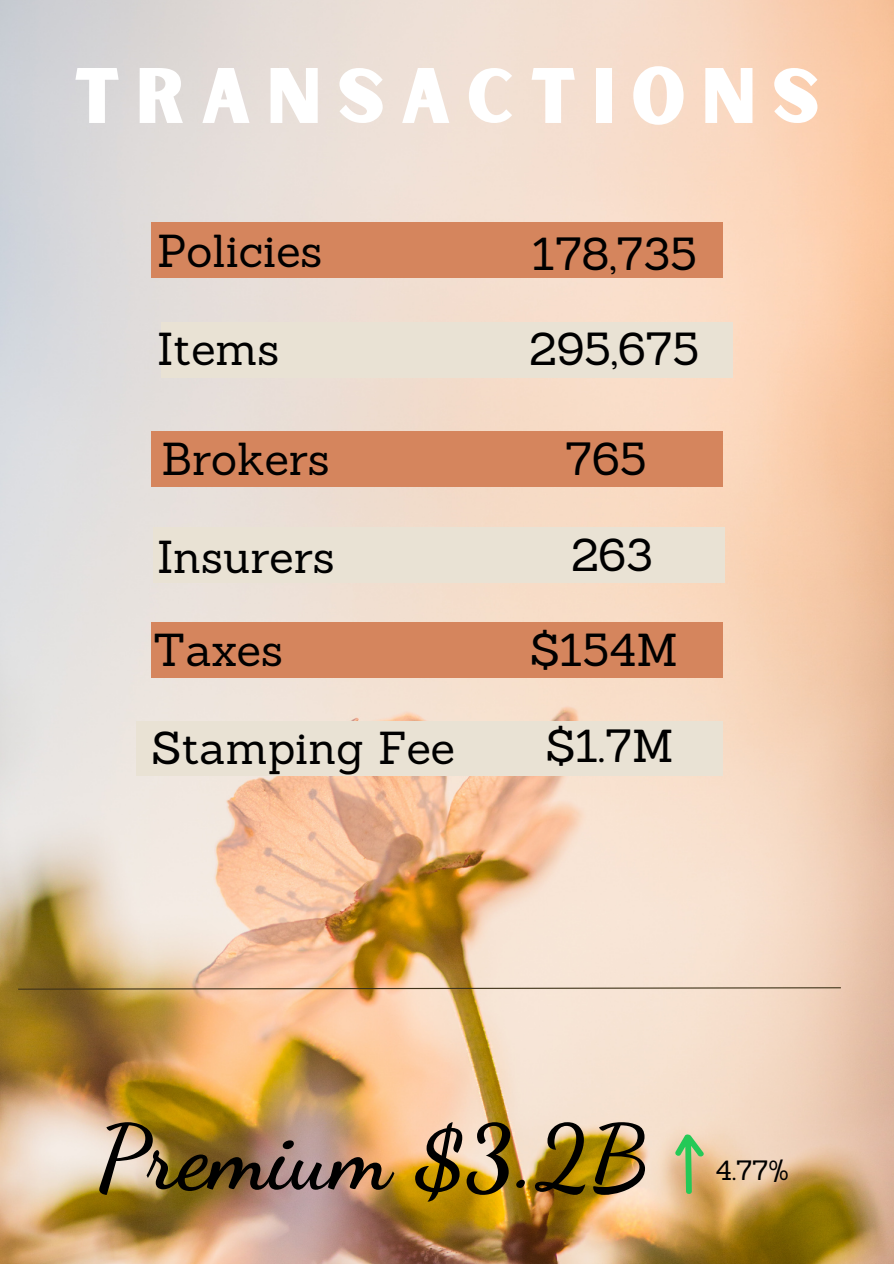
<style>
.page{position:relative;width:894px;height:1264px;background:#fff}
.page>*{position:absolute;margin:0;border:0;box-sizing:border-box;transform-origin:0 0}
.t1{font:700 90px "Dancing Script";color:#000}
.t2{font:75px "Sunborn Sans One";letter-spacing:.21em;color:#fff}
.t3{font:45px/95.7px "Sanchez";color:#000}
.t4{font:27px "Sanchez";color:#000}
</style>
<div class="page">
<img style="left:0;top:0;width:893px;height:1263px">
<svg style="left:17px;top:986px;width:824px;height:4px;background:#b49978"></svg>
<div style="left:151px;top:621px;width:571px;height:56px;background:#d5855d"></div>
<div style="left:136px;top:721px;width:586px;height:54px;background:#e9e2d4"></div>
<div style="left:151px;top:222px;width:571px;height:56px;background:#d5855d"></div>
<div style="left:161px;top:322px;width:571px;height:56px;background:#e9e2d4"></div>
<div style="left:151px;top:431px;width:571px;height:56px;background:#d5855d"></div>
<div style="left:153px;top:527px;width:571px;height:55px;background:#e9e2d4"></div>
<svg style="left:673px;top:1134px;width:32px;height:60px;background:#aebd7d"></svg>
<h2 class="t2" style="left:74px;top:48px;width:747px">TRANSACTIONS</h2>
<p class="t3" style="left:157px;top:201px;width:167px;line-height:98.2px">Policies<br>Items</p>
<p class="t3" style="left:157px;top:409px;width:179px;line-height:97.8px">Brokers<br>Insurers</p>
<p class="t3" style="left:151px;top:601px;width:305px;line-height:97.8px">Taxes<br>Stamping Fee</p>
<p class="t3" style="left:529px;top:205px;width:171px">178,735<br>295,675</p>
<p class="t3" style="left:565px;top:410px;width:89px">765<br>263</p>
<p class="t3" style="left:530px;top:602px;width:149px;text-align:center">$154M $1.7M</p>
<h1 class="t1" style="left:96px;top:1104px;width:553px">Premium $3.2B</h1>
<p class="t4" style="left:715px;top:1152px;width:75px">4.77%</p>
</div>
